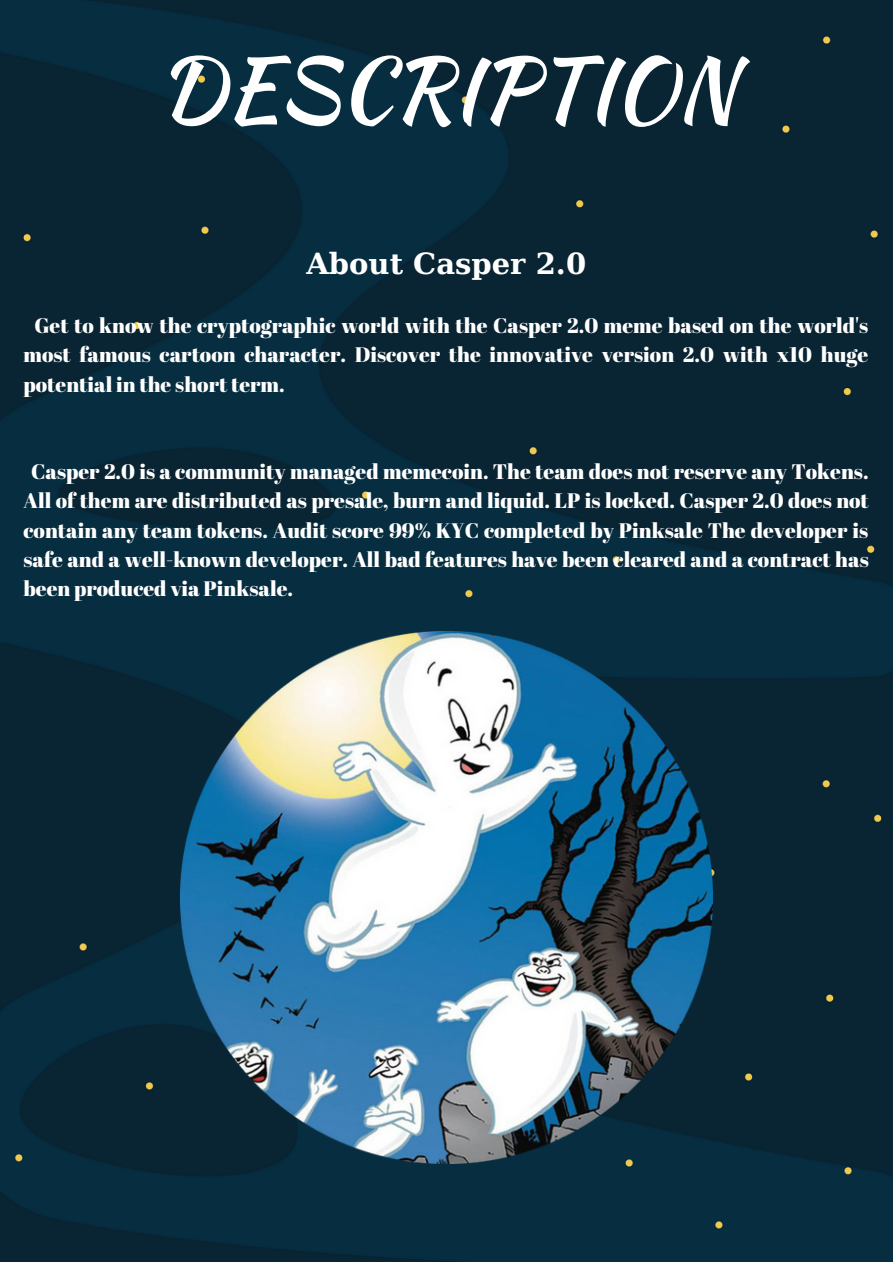
<style>
.page{position:relative;width:893px;height:1264px;background:#fff}
.page>*{position:absolute;margin:0;border:0;box-sizing:border-box;transform-origin:0 0}
.t1{font:86.85px "Kaushan Script";color:#fff}
.t2{font:700 28.95px "DejaVu Serif";color:#fff}
.t3{font:21px/29.2px "Abril Fatface";color:#fff;text-align:justify}
</style>
<div class="page">
<img style="left:0;top:0;width:892px;height:1261px">
<img style="left:180px;top:631px;width:532px;height:532px">
<p class="t1" style="left:157px;top:25px;width:580px">DESCRIPTION</p>
<p class="t2" style="left:306px;top:247px;width:281px">About Casper 2.0</p>
<p class="t3" style="left:23px;top:310px;width:846px;text-indent:11px">Get to know the cryptographic world with the Casper 2.0 meme based on the world's most famous cartoon character. Discover the innovative version 2.0 with x10 huge potential in the short term.</p>
<p class="t3" style="left:23px;top:456px;width:846px;text-indent:8px">Casper 2.0 is a community managed memecoin. The team does not reserve any Tokens.<br>All of them are distributed as presale, burn and liquid. LP is locked. Casper 2.0 does not contain any team tokens. Audit score 99% KYC completed by Pinksale The developer is safe and a well-known developer. All bad features have been cleared and a contract has been produced via Pinksale.</p>
</div>
